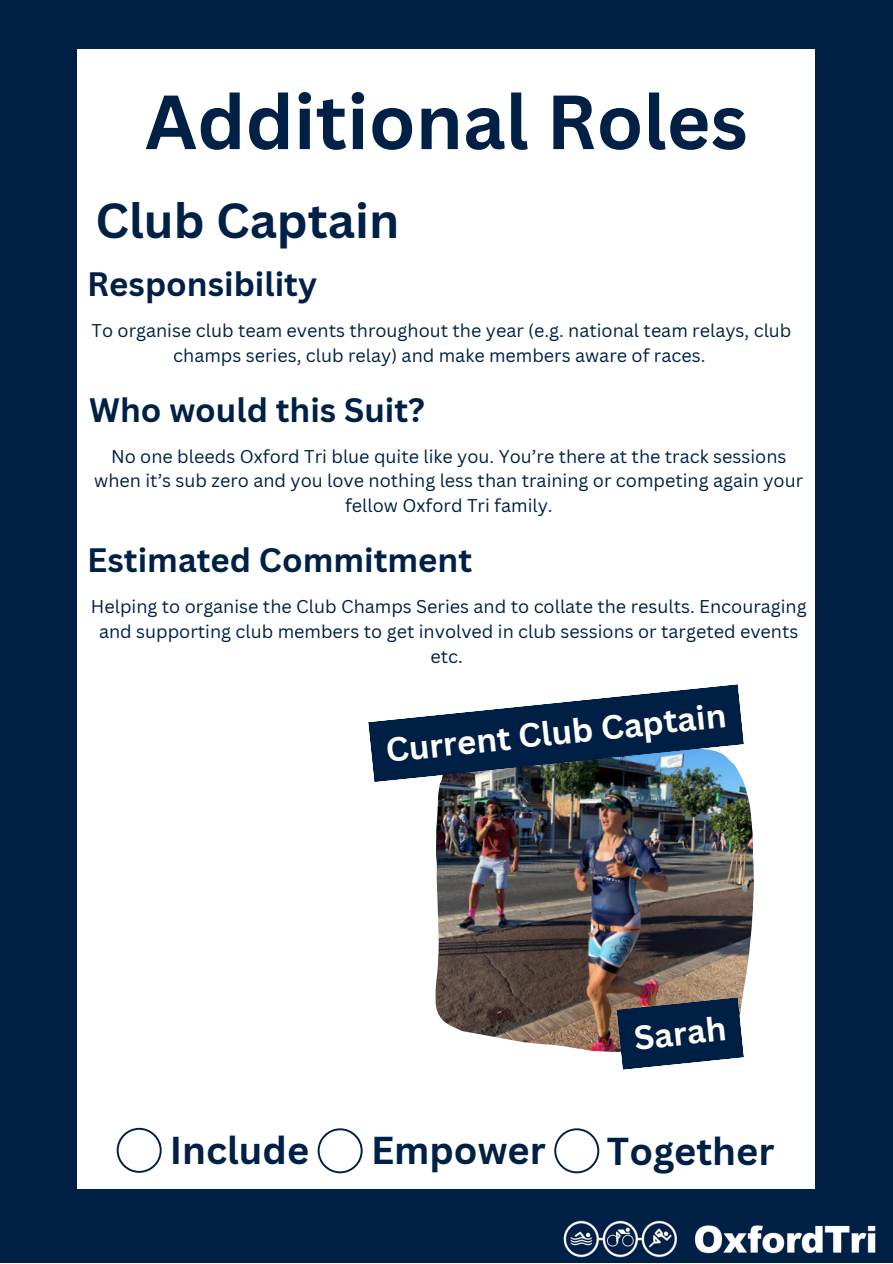
<style>
.page{position:relative;width:893px;height:1264px;background:#fff}
.page>*{position:absolute;margin:0;border:0;box-sizing:border-box;transform-origin:0 0}
.t1{font:700 75px "Canva Sans";color:#002046}
.t2{font:700 48px "Canva Sans";color:#002046}
.t3{font:700 37.8px "Canva Sans";color:#002046}
.t4{font:700 33px "Canva Sans";color:#002046}
.t5{font:700 33px "Canva Sans";color:#fff}
.t6{font:18px/24.8px "Canva Sans";color:#002046;text-align:center}
</style>
<div class="page">
<div style="left:0;top:0;width:892px;height:1262px;background:#001f45"></div>
<div style="left:77px;top:49px;width:738px;height:1139px;background:#fff"></div>
<img style="left:563px;top:1220px;width:313px;height:38px">
<svg style="left:117px;top:1127px;width:45px;height:45px"></svg>
<svg style="left:317px;top:1128px;width:45px;height:45px"></svg>
<svg style="left:554px;top:1128px;width:45px;height:45px"></svg>
<img style="left:435px;top:782px;width:318px;height:269px">
<svg style="left:368px;top:684px;width:376px;height:98px"></svg>
<svg style="left:616px;top:997px;width:128px;height:72px;background:#2a3e5a"></svg>
<p class="t1" style="left:145px;top:69px;width:604px">Additional Roles</p>
<p class="t2" style="left:95px;top:186px;width:305px">Club Captain</p>
<p class="t4" style="left:87px;top:260px;width:231px">Responsibility</p>
<p class="t6" style="left:92px;top:317px;width:701px">To organise club team events throughout the year (e.g. national team relays, club champs series, club relay) and make members aware of races.</p>
<p class="t4" style="left:89px;top:386px;width:337px">Who would this Suit?</p>
<p class="t6" style="left:94px;top:443px;width:710px">No one bleeds Oxford Tri blue quite like you. You’re there at the track sessions when it’s sub zero and you love nothing less than training or competing again your fellow Oxford Tri family.</p>
<p class="t4" style="left:87px;top:537px;width:386px">Estimated Commitment</p>
<p class="t6" style="left:91px;top:594px;width:717px">Helping to organise the Club Champs Series and to collate the results. Encouraging and supporting club members to get involved in club sessions or targeted events etc.</p>
<p class="t5" style="left:383px;top:727px;width:343px;rotate:-6deg">Current Club Captain</p>
<p class="t5" style="left:631px;top:1014px;width:94px;rotate:-6deg">Sarah</p>
<p class="t3" style="left:170px;top:1124px;width:141px">Include</p>
<p class="t3" style="left:371px;top:1123px;width:176px">Empower</p>
<p class="t3" style="left:607px;top:1124px;width:169px">Together</p>
</div>
